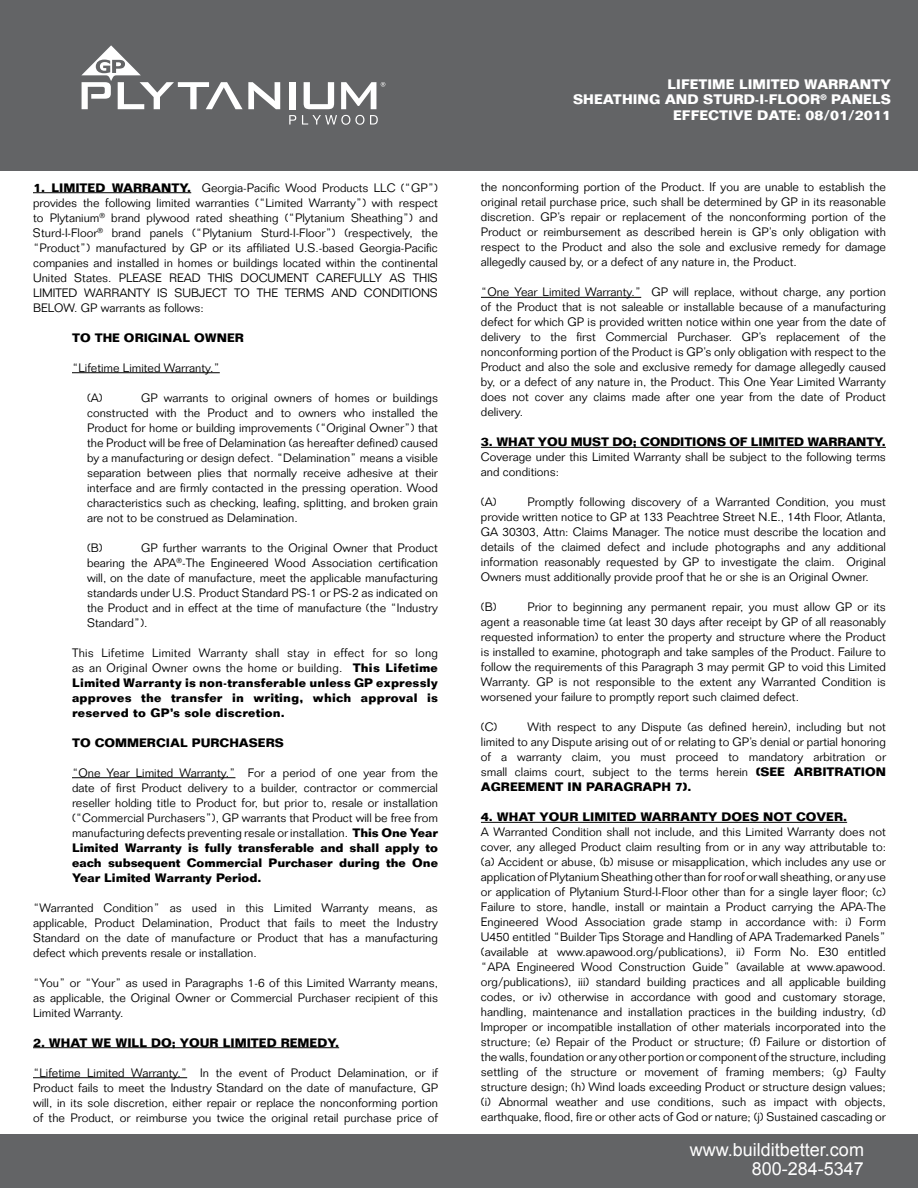
<style>
.page{position:relative;width:918px;height:1188px;background:#fff}
.page>*{position:absolute;margin:0;border:0;box-sizing:border-box;transform-origin:0 0}
.t1{font:18px/19.5px "Arial";color:#fff;text-align:right}
.t2{font:700 13.5px/15.8px "Folio";color:#fff;text-align:right}
.t3{font:300 12px/15px "Folio";color:#000;text-align:justify}
.t4{font:700 12px/15px "Folio";color:#000;text-align:justify}
.s1{font-weight:700}
.s2{font-weight:300}
</style>
<div class="page">
<div style="left:0;top:0;width:918px;height:171px;background:#636466"></div>
<div style="left:0;top:1134px;width:918px;height:54px;background:#636466"></div>
<hr style="left:33px;top:192px;width:158px;height:1px;background:#000">
<hr style="left:72px;top:372px;width:148px;height:1px;background:#000">
<hr style="left:72px;top:777px;width:163px;height:1px;background:#000">
<hr style="left:33px;top:1047px;width:306px;height:1px;background:#000">
<hr style="left:33px;top:1077px;width:154px;height:1px;background:#000">
<hr style="left:481px;top:297px;width:160px;height:1px;background:#000">
<hr style="left:481px;top:447px;width:405px;height:1px;background:#000">
<hr style="left:481px;top:822px;width:366px;height:1px;background:#000">
<svg style="left:81px;top:45px;width:199px;height:64px"></svg>
<div style="left:289px;top:82px;width:6px;height:27px;background:#fff"></div>
<svg style="left:304px;top:82px;width:30px;height:27px"></svg>
<svg style="left:341px;top:82px;width:44px;height:27px"></svg>
<svg style="left:289px;top:115px;width:7px;height:10px"></svg>
<svg style="left:302px;top:115px;width:62px;height:10px"></svg>
<svg style="left:370px;top:115px;width:8px;height:10px"></svg>
<p class="t3" style="left:33px;top:180px;width:407px"><span class="s1">1. LIMITED WARRANTY.</span> Georgia-Pacific Wood Products LLC (“GP”) provides the following limited warranties (“Limited Warranty”) with respect to Plytanium<sup>®</sup> brand plywood rated sheathing (“Plytanium Sheathing”) and Sturd-I-Floor<sup>®</sup> brand panels (“Plytanium Sturd-I-Floor”) (respectively, the “Product”) manufactured by GP or its affiliated U.S.-based Georgia-Pacific companies and installed in homes or buildings located within the continental United States. PLEASE READ THIS DOCUMENT CAREFULLY AS THIS LIMITED WARRANTY IS SUBJECT TO THE TERMS AND CONDITIONS BELOW. GP warrants as follows:</p>
<p class="t4" style="left:72px;top:330px;width:173px">TO THE ORIGINAL OWNER</p>
<p class="t3" style="left:72px;top:360px;width:149px">“Lifetime Limited Warranty.”</p>
<p class="t3" style="left:87px;top:390px;width:17px">(A)</p>
<p class="t3" style="left:87px;top:390px;width:353px;text-indent:54px">GP warrants to original owners of homes or buildings constructed with the Product and to owners who installed the Product for home or building improvements (“Original Owner”) that the Product will be free of Delamination (as hereafter defined) caused by a manufacturing or design defect. “Delamination” means a visible separation between plies that normally receive adhesive at their interface and are firmly contacted in the pressing operation. Wood characteristics such as checking, leafing, splitting, and broken grain are not to be construed as Delamination.</p>
<p class="t3" style="left:87px;top:540px;width:17px">(B)</p>
<p class="t3" style="left:87px;top:540px;width:353px;text-indent:54px">GP further warrants to the Original Owner that Product bearing the APA<sup>®</sup>-The Engineered Wood Association certification will, on the date of manufacture, meet the applicable manufacturing standards under U.S. Product Standard PS-1 or PS-2 as indicated on the Product and in effect at the time of manufacture (the “Industry Standard”).</p>
<p class="t4" style="left:72px;top:645px;width:368px"><span class="s2">This Lifetime Limited Warranty shall stay in effect for so long as an Original Owner owns the home or building.</span> This Lifetime Limited Warranty is non-transferable unless GP expressly approves the transfer in writing, which approval is reserved to GP’s sole discretion.</p>
<p class="t4" style="left:72px;top:735px;width:213px">TO COMMERCIAL PURCHASERS</p>
<p class="t3" style="left:72px;top:765px;width:368px">“One Year Limited Warranty.” For a period of one year from the date of first Product delivery to a builder, contractor or commercial reseller holding title to Product for, but prior to, resale or installation (“Commercial Purchasers”), GP warrants that Product will be free from manufacturing defects preventing resale or installation. <span class="s1">This One Year Limited Warranty is fully transferable and shall apply to each subsequent Commercial Purchaser during the One Year Limited Warranty Period.</span></p>
<p class="t3" style="left:33px;top:900px;width:406px">“Warranted Condition” as used in this Limited Warranty means, as applicable, Product Delamination, Product that fails to meet the Industry Standard on the date of manufacture or Product that has a manufacturing defect which prevents resale or installation.</p>
<p class="t3" style="left:33px;top:975px;width:407px">“You” or “Your” as used in Paragraphs 1-6 of this Limited Warranty means, as applicable, the Original Owner or Commercial Purchaser recipient of this Limited Warranty.</p>
<p class="t4" style="left:33px;top:1035px;width:308px">2. WHAT WE WILL DO; YOUR LIMITED REMEDY.</p>
<p class="t3" style="left:33px;top:1065px;width:407px">“Lifetime Limited Warranty.” In the event of Product Delamination, or if Product fails to meet the Industry Standard on the date of manufacture, GP will, in its sole discretion, either repair or replace the nonconforming portion of the Product, or reimburse you twice the original retail purchase price of</p>
<p class="t2" style="left:573px;top:76px;width:319px">LIFETIME LIMITED WARRANTY<br>SHEATHING AND STURD-I-FLOOR<sup>®</sup> PANELS<br>EFFECTIVE DATE: 08/01/2011</p>
<p class="t3" style="left:481px;top:179px;width:407px">the nonconforming portion of the Product. If you are unable to establish the original retail purchase price, such shall be determined by GP in its reasonable discretion. GP’s repair or replacement of the nonconforming portion of the Product or reimbursement as described herein is GP’s only obligation with respect to the Product and also the sole and exclusive remedy for damage allegedly caused by, or a defect of any nature in, the Product.</p>
<p class="t3" style="left:481px;top:284px;width:407px">“One Year Limited Warranty.” GP will replace, without charge, any portion of the Product that is not saleable or installable because of a manufacturing defect for which GP is provided written notice within one year from the date of delivery to the first Commercial Purchaser. GP’s replacement of the nonconforming portion of the Product is GP’s only obligation with respect to the Product and also the sole and exclusive remedy for damage allegedly caused by, or a defect of any nature in, the Product. This One Year Limited Warranty does not cover any claims made after one year from the date of Product delivery.</p>
<p class="t4" style="left:481px;top:434px;width:407px">3. WHAT YOU MUST DO; CONDITIONS OF LIMITED WARRANTY.</p>
<p class="t3" style="left:481px;top:449px;width:406px">Coverage under this Limited Warranty shall be subject to the following terms and conditions:</p>
<p class="t3" style="left:481px;top:494px;width:17px">(A)</p>
<p class="t3" style="left:481px;top:494px;width:407px;text-indent:46px">Promptly following discovery of a Warranted Condition, you must provide written notice to GP at 133 Peachtree Street N.E., 14th Floor, Atlanta, GA 30303, Attn: Claims Manager. The notice must describe the location and details of the claimed defect and include photographs and any additional information reasonably requested by GP to investigate the claim. Original Owners must additionally provide proof that he or she is an Original Owner.</p>
<p class="t3" style="left:481px;top:599px;width:17px">(B)</p>
<p class="t3" style="left:481px;top:599px;width:407px;text-indent:46px">Prior to beginning any permanent repair, you must allow GP or its agent a reasonable time (at least 30 days after receipt by GP of all reasonably requested information) to enter the property and structure where the Product is installed to examine, photograph and take samples of the Product. Failure to follow the requirements of this Paragraph 3 may permit GP to void this Limited Warranty. GP is not responsible to the extent any Warranted Condition is worsened your failure to promptly report such claimed defect.</p>
<p class="t3" style="left:481px;top:719px;width:18px">(C)</p>
<p class="t3" style="left:481px;top:719px;width:407px;text-indent:46px">With respect to any Dispute (as defined herein), including but not limited to any Dispute arising out of or relating to GP’s denial or partial honoring of a warranty claim, you must proceed to mandatory arbitration or small claims court, subject to the terms herein <span class="s1">(See</span></p>
<p class="t4" style="left:794px;top:764px;width:38px">Arbitration</p>
<p class="t4" style="left:481px;top:779px;width:20px">Agreement</p>
<p class="t4" style="left:568px;top:779px;width:38px">in Paragraph</p>
<p class="t4" style="left:675px;top:779px;width:18px">7).</p>
<p class="t4" style="left:481px;top:809px;width:368px">4. WHAT YOUR LIMITED WARRANTY DOES NOT COVER.</p>
<p class="t3" style="left:481px;top:824px;width:407px">A Warranted Condition shall not include, and this Limited Warranty does not cover, any alleged Product claim resulting from or in any way attributable to: (a) Accident or abuse, (b) misuse or misapplication, which includes any use or application of Plytanium Sheathing other than for roof or wall sheathing, or any use or application of Plytanium Sturd-I-Floor other than for a single layer floor; (c)<br>Failure to store, handle, install or maintain a Product carrying the APA-The Engineered Wood Association grade stamp in accordance with: i) Form U450 entitled “Builder Tips Storage and Handling of APA Trademarked Panels” (available at www.apawood.org/publications), ii) Form No. E30 entitled “APA Engineered Wood Construction Guide” (available at www.apawood. org/publications), iii) standard building practices and all applicable building codes, or iv) otherwise in accordance with good and customary storage, handling, maintenance and installation practices in the building industry, (d)<br>Improper or incompatible installation of other materials incorporated into the structure; (e) Repair of the Product or structure; (f) Failure or distortion of the walls, foundation or any other portion or component of the structure, including settling of the structure or movement of framing members; (g) Faulty structure design; (h) Wind loads exceeding Product or structure design values; (i) Abnormal weather and use conditions, such as impact with objects, earthquake, flood, fire or other acts of God or nature; (j) Sustained cascading or</p>
<h1 class="t1" style="left:690px;top:1140px;width:176px">www.builditbetter.com<br>800-284-5347</h1>
</div>
